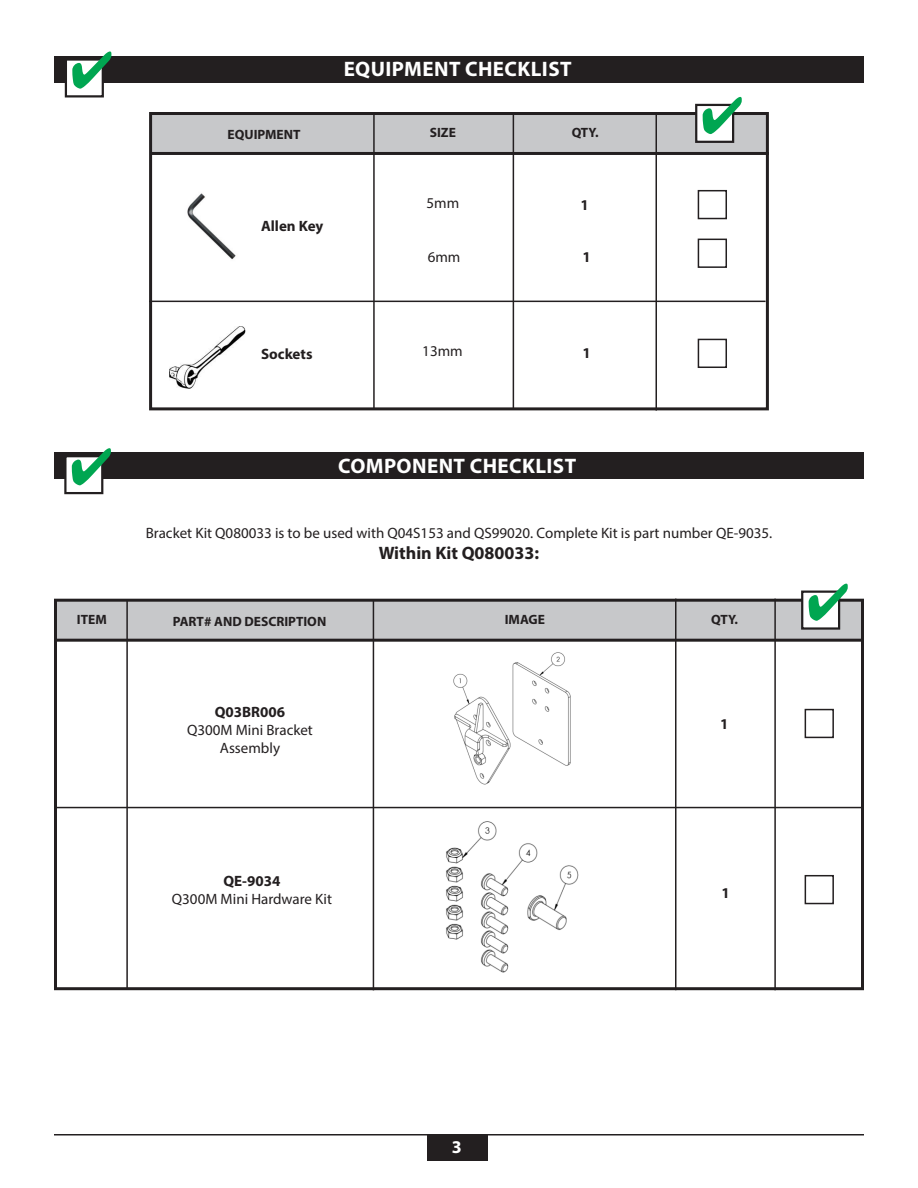
<style>
.page{position:relative;width:918px;height:1188px;background:#fff}
.page>*{position:absolute;margin:0;border:0;box-sizing:border-box;transform-origin:0 0}
.t1{font:700 21px "Myriad Pro";letter-spacing:.02em;color:#fff}
.t2{font:700 18px "Myriad Pro";color:#231f20}
.t3{font:700 18px "Myriad Pro";color:#fff}
.t4{font:15px "Myriad Pro";color:#231f20}
.t5{font:700 15px "Myriad Pro";color:#231f20}
.t6{font:700 13.5px "Myriad Pro";color:#231f20}
</style>
<div class="page">
<div style="left:428px;top:1135px;width:60px;height:25px;background:#231f20"></div>
<hr style="left:54px;top:1134px;width:810px;height:2px;background:#231f20">
<div style="left:55px;top:56px;width:809px;height:26px;background:#231f20"></div>
<div style="left:66px;top:60px;width:37px;height:36px;background:#fff"></div>
<div style="left:65px;top:58px;width:39px;height:39px;border:2px solid #231f20"></div>
<svg style="left:72px;top:51px;width:39px;height:38px"></svg>
<div style="left:150px;top:114px;width:616px;height:38px;background:#c7c8ca"></div>
<div style="left:149px;top:112px;width:620px;height:298px;border:3px solid #231f20"></div>
<hr style="left:151px;top:152px;width:618px;height:3px;background:#231f20">
<hr style="left:149px;top:301px;width:617px;height:1px;background:#231f20">
<div style="left:696px;top:105px;width:37px;height:37px;background:#fff"></div>
<div style="left:695px;top:104px;width:39px;height:39px;border:2px solid #231f20"></div>
<svg style="left:703px;top:97px;width:39px;height:37px"></svg>
<img style="left:187px;top:193px;width:49px;height:67px">
<img style="left:169px;top:327px;width:77px;height:62px">
<hr style="left:373px;top:112px;width:2px;height:298px;background:#231f20">
<hr style="left:513px;top:112px;width:1px;height:297px;background:#231f20">
<hr style="left:656px;top:114px;width:1px;height:297px;background:#231f20">
<div style="left:54px;top:453px;width:810px;height:26px;background:#231f20"></div>
<div style="left:65px;top:456px;width:37px;height:37px;background:#fff"></div>
<div style="left:64px;top:455px;width:39px;height:39px;border:2px solid #231f20"></div>
<svg style="left:72px;top:448px;width:39px;height:37px"></svg>
<div style="left:57px;top:600px;width:805px;height:39px;background:#c7c8ca"></div>
<div style="left:54px;top:599px;width:810px;height:391px;border:3px solid #231f20"></div>
<hr style="left:57px;top:639px;width:805px;height:3px;background:#231f20">
<hr style="left:57px;top:807px;width:805px;height:1px;background:#231f20">
<div style="left:802px;top:592px;width:37px;height:37px;background:#fff"></div>
<div style="left:801px;top:591px;width:39px;height:39px;border:2px solid #231f20"></div>
<svg style="left:809px;top:584px;width:39px;height:37px"></svg>
<hr style="left:373px;top:599px;width:1px;height:391px;background:#231f20">
<hr style="left:675px;top:599px;width:1px;height:391px;background:#231f20">
<hr style="left:774px;top:599px;width:2px;height:391px;background:#231f20">
<hr style="left:126px;top:600px;width:2px;height:390px;background:#231f20">
<img style="left:453px;top:652px;width:118px;height:133px">
<img style="left:446px;top:821px;width:133px;height:152px">
<div style="left:698px;top:339px;width:29px;height:29px;border:2px solid #231f20"></div>
<div style="left:698px;top:190px;width:29px;height:29px;border:2px solid #231f20"></div>
<div style="left:698px;top:239px;width:29px;height:29px;border:2px solid #231f20"></div>
<div style="left:805px;top:709px;width:29px;height:29px;border:2px solid #231f20"></div>
<div style="left:805px;top:875px;width:29px;height:29px;border:2px solid #231f20"></div>
<p class="t6" style="left:77px;top:611px;width:31px">ITEM</p>
<p class="t1" style="left:344px;top:56px;width:229px">EQUIPMENT CHECKLIST</p>
<p class="t6" style="left:228px;top:126px;width:74px">EQUIPMENT</p>
<p class="t6" style="left:430px;top:124px;width:28px">SIZE</p>
<p class="t6" style="left:572px;top:124px;width:28px">QTY.</p>
<p class="t5" style="left:261px;top:216px;width:64px">Allen Key</p>
<p class="t4" style="left:427px;top:194px;width:34px">5mm</p>
<p class="t5" style="left:580px;top:196px;width:10px">1</p>
<p class="t4" style="left:428px;top:247px;width:34px">6mm</p>
<p class="t5" style="left:582px;top:247px;width:10px">1</p>
<p class="t5" style="left:261px;top:344px;width:53px">Sockets</p>
<p class="t4" style="left:422px;top:342px;width:42px">13mm</p>
<p class="t5" style="left:582px;top:344px;width:10px">1</p>
<p class="t1" style="left:338px;top:452px;width:240px">COMPONENT CHECKLIST</p>
<p class="t4" style="left:146px;top:524px;width:628px">Bracket Kit Q080033 is to be used with Q04S153 and QS99020. Complete Kit is part number QE-9035.</p>
<p class="t2" style="left:379px;top:541px;width:162px">Within Kit Q080033:</p>
<p class="t6" style="left:173px;top:612px;width:155px">PART# AND DESCRIPTION</p>
<p class="t6" style="left:505px;top:611px;width:42px">IMAGE</p>
<p class="t6" style="left:711px;top:611px;width:28px">QTY.</p>
<p class="t5" style="left:215px;top:703px;width:72px">Q03BR006</p>
<p class="t4" style="left:187px;top:721px;width:127px">Q300M Mini Bracket</p>
<p class="t4" style="left:220px;top:739px;width:62px">Assembly</p>
<p class="t5" style="left:720px;top:714px;width:10px">1</p>
<p class="t5" style="left:224px;top:871px;width:58px">QE-9034</p>
<p class="t4" style="left:172px;top:890px;width:162px">Q300M Mini Hardware Kit</p>
<p class="t5" style="left:722px;top:883px;width:10px">1</p>
<p class="t3" style="left:452px;top:1135px;width:11px">3</p>
</div>
